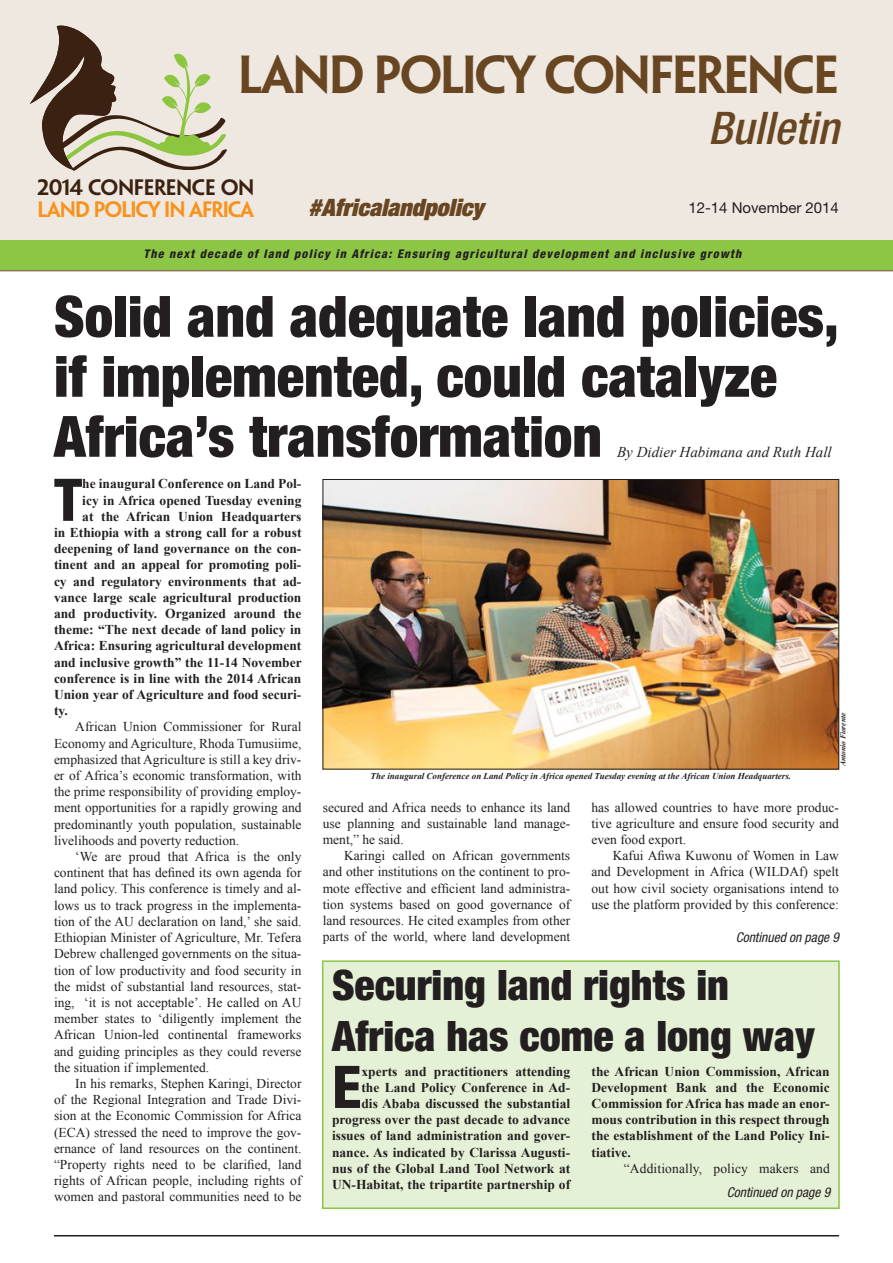
<style>
.page{position:relative;width:893px;height:1263px;background:#fff}
.page>*{position:absolute;margin:0;border:0;box-sizing:border-box;transform-origin:0 0}
._03_First_Para{font:800 condensed 58.95px "Helvetica Neue LT Std";color:#231f20}
._04_Headline{font:900 condensed 57px/60px "Helvetica Neue LT Std";color:#231f20}
.t1{font:600 48px "Penumbra Flare Std";letter-spacing:-.05em;color:#694622}
.t2{font:italic 500 condensed 45px "Helvetica Neue LT Std";color:#694622}
._04_Headline_B{font:900 condensed 42px/50.4px "Helvetica Neue LT Std";color:#231f20}
._04_Headline_B-2{font:italic 900 condensed 24px "Helvetica Neue LT Std";color:#694622}
.t3{font:600 20.1px/21.1px "Penumbra Sans Std";letter-spacing:-.05em;color:#f7931d}
._07_Author_Name{font:italic 15px "Times New Roman";color:#231f20}
.t4{font:15px "Helvetica Neue LT Std";color:#231f20}
._01_Body_Text{font:13.5px/16.2px "Times New Roman";color:#231f20;text-align:justify}
._03_First_Para-2{font:700 13.5px/16.2px "Times New Roman";color:#231f20;text-align:right}
._01_Body_Text-2{font:italic condensed 13.5px "Helvetica Neue LT Std";color:#231f20}
.t5{font:italic 800 condensed 12px "Helvetica Neue LT Std";letter-spacing:.1em;color:#231f20}
._09_Photo_caption{font:italic 700 9px "Times New Roman";color:#231f20}
._09_Photo_caption-2{font:italic 700 7.5px "Times New Roman";color:#231f20}
.s1{color:#3a2111}
</style>
<div class="page">
<div style="left:0;top:0;width:893px;height:239px;background:#efe8e1"></div>
<div style="left:0;top:240px;width:893px;height:30px;background:#8dc645"></div>
<svg style="left:30px;top:25px;width:197px;height:146px"></svg>
<img style="left:325px;top:481px;width:512px;height:286px">
<div style="left:323px;top:479px;width:516px;height:290px;border:1px solid #231f20"></div>
<hr style="left:54px;top:1235px;width:785px;height:1px;background:#231f20">
<hr style="left:0;top:270px;width:893px;height:1px;background:#694622">
<div style="left:323px;top:961px;width:516px;height:247px;background:#e5f1d6"></div>
<div style="left:322px;top:960px;width:518px;height:249px;border:2px solid #8dc645"></div>
<p class="t1" style="left:238px;top:45px;width:603px">LAND POLICY CONFERENCE</p>
<p class="t2" style="left:708px;top:101px;width:132px">Bulletin</p>
<p class="t3" style="left:37px;top:177px;width:218px"><span class="s1">2014 CONFERENCE ON<br></span>LAND POLICY IN AFRICA</p>
<p class="t5" style="left:143px;top:246px;width:599px">The next decade of land policy in Africa: Ensuring agricultural development and inclusive growth</p>
<p class="_04_Headline_B-2" style="left:309px;top:192px;width:177px">#Africalandpolicy</p>
<p class="t4" style="left:688px;top:198px;width:152px">12-14 November 2014</p>
<p class="_04_Headline" style="left:54px;top:286px;width:786px">Solid and adequate land policies, if implemented, could catalyze<br>Africa’s transformation</p>
<p class="_03_First_Para" style="left:54px;top:463px;width:30px">T</p>
<p class="_03_First_Para-2" style="left:82px;top:475px;width:221px">he inaugural Conference on Land Pol-</p>
<p class="_07_Author_Name" style="left:617px;top:441px;width:216px">By Didier Habimana and Ruth Hall</p>
<p class="_03_First_Para-2" style="left:82px;top:492px;width:221px">icy in Africa opened Tuesday evening</p>
<p class="_03_First_Para-2" style="left:82px;top:508px;width:221px">at the African Union Headquarters</p>
<p class="_03_First_Para-2" style="left:54px;top:524px;width:249px">in Ethiopia with a strong call for a robust</p>
<p class="_03_First_Para-2" style="left:54px;top:540px;width:249px">deepening of land governance on the con-</p>
<p class="_03_First_Para-2" style="left:54px;top:556px;width:249px">tinent and an appeal for promoting poli-</p>
<p class="_03_First_Para-2" style="left:54px;top:573px;width:249px">cy and regulatory environments that ad-</p>
<p class="_03_First_Para-2" style="left:54px;top:589px;width:249px">vance large scale agricultural production</p>
<p class="_03_First_Para-2" style="left:54px;top:605px;width:249px">and productivity. Organized around the</p>
<p class="_03_First_Para-2" style="left:54px;top:621px;width:249px">theme: “The next decade of land policy in</p>
<p class="_03_First_Para-2" style="left:54px;top:637px;width:249px">Africa: Ensuring agricultural development</p>
<p class="_03_First_Para-2" style="left:54px;top:654px;width:249px">and inclusive growth” the 11-14 November</p>
<p class="_03_First_Para-2" style="left:54px;top:670px;width:249px">conference is in line with the 2014 African</p>
<p class="_03_First_Para-2" style="left:54px;top:686px;width:249px">Union year of Agriculture and food securi-</p>
<p class="_03_First_Para-2" style="left:54px;top:702px;width:15px">ty.</p>
<p class="_01_Body_Text" style="left:54px;top:719px;width:249px;text-indent:21px">African Union Commissioner for Rural Economy and Agriculture, Rhoda Tumusiime, emphasized that Agriculture is still a key driv&shy;er of Africa’s economic transformation, with the prime responsibility of providing employ&shy;ment opportunities for a rapidly growing and predominantly youth population, sustainable livelihoods and poverty reduction.</p>
<p class="_01_Body_Text" style="left:54px;top:848px;width:249px;text-indent:21px">‘We are proud that Africa is the only continent that has defined its own agenda for land policy. This conference is timely and al&shy;lows us to track progress in the implementa&shy;tion of the AU declaration on land,’ she said.<br>Ethiopian Minister of Agriculture, Mr. Tefera Debrew challenged governments on the situa&shy;tion of low productivity and food security in the midst of substantial land resources, stat&shy;ing, ‘it is not acceptable’. He called on AU member states to ‘diligently implement the African Union-led continental frameworks and guiding principles as they could reverse the situation if implemented.</p>
<p class="_01_Body_Text" style="left:54px;top:1075px;width:249px;text-indent:21px">In his remarks, Stephen Karingi, Director of the Regional Integration and Trade Divi&shy;sion at the Economic Commission for Africa (ECA) stressed the need to improve the gov&shy;ernance of land resources on the continent. “Property rights need to be clarified, land rights of African people, including rights of women and pastoral communities need to be</p>
<p class="_09_Photo_caption-2" style="left:838px;top:766px;width:55px;rotate:-90deg">Antonio Fiorente</p>
<p class="_09_Photo_caption" style="left:371px;top:770px;width:422px">The inaugural Conference on Land Policy in Africa opened Tuesday evening at the African Union Headquarters.</p>
<p class="_01_Body_Text" style="left:323px;top:799px;width:249px">secured and Africa needs to enhance its land use planning and sustainable land manage&shy;ment,” he said.</p>
<p class="_01_Body_Text" style="left:323px;top:847px;width:249px;text-indent:21px">Karingi called on African governments and other institutions on the continent to pro&shy;mote effective and efficient land administra&shy;tion systems based on good governance of land resources. He cited examples from other parts of the world, where land development</p>
<p class="_01_Body_Text" style="left:591px;top:799px;width:249px">has allowed countries to have more produc&shy;tive agriculture and ensure food security and even food export.</p>
<p class="_01_Body_Text" style="left:591px;top:847px;width:249px;text-indent:21px">Kafui Afiwa Kuwonu of Women in Law and Development in Africa (WILDAf) spelt out how civil society organisations intend to use the platform provided by this conference:</p>
<p class="_01_Body_Text-2" style="left:736px;top:929px;width:105px">Continued on page 9</p>
<p class="_04_Headline_B" style="left:332px;top:960px;width:484px">Securing land rights in<br>Africa has come a long way</p>
<p class="_03_First_Para" style="left:332px;top:1050px;width:31px">E</p>
<p class="_03_First_Para-2" style="left:332px;top:1062px;width:240px">xperts and practitioners attending<br>the Land Policy Conference in Ad-<br>dis Ababa discussed the substantial progress over the past decade to advance issues of land administration and gover&shy;nance. As indicated by Clarissa Augusti&shy;nus of the Global Land Tool Network at UN-Habitat, the tripartite partnership of</p>
<p class="_03_First_Para-2" style="left:591px;top:1062px;width:240px;text-align:justify">the African Union Commission, African Development Bank and the Economic Commission for Africa has made an enor&shy;mous contribution in this respect through the establishment of the Land Policy Ini&shy;tiative.</p>
<p class="_01_Body_Text" style="left:624px;top:1160px;width:207px">“Additionally, policy makers and</p>
<p class="_01_Body_Text-2" style="left:727px;top:1184px;width:105px">Continued on page 9</p>
</div>
